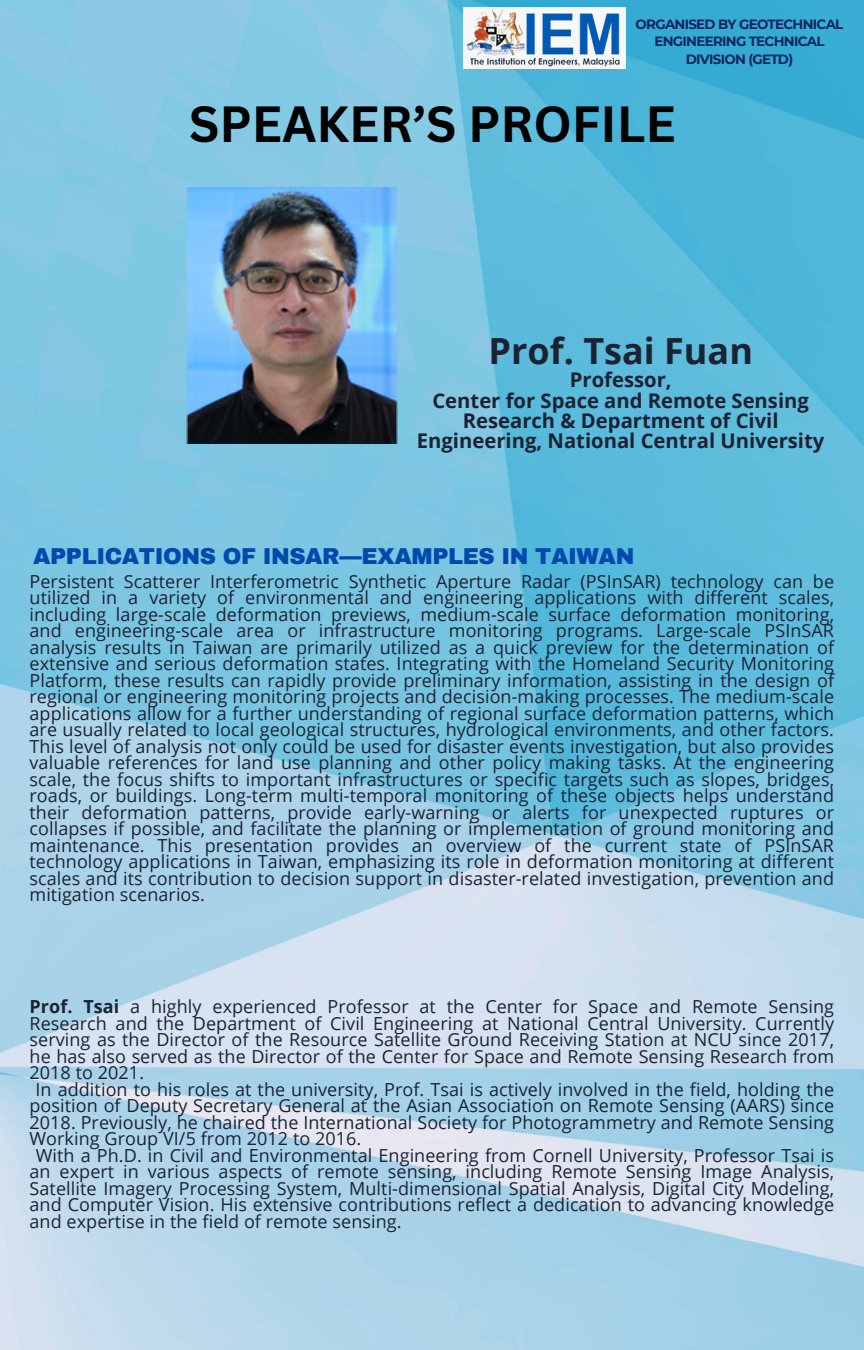
<style>
.page{position:relative;width:864px;height:1350px;background:#fff}
.page>*{position:absolute;margin:0;border:0;box-sizing:border-box;transform-origin:0 0}
.t1{font:700 49.5px "Canva Sans";color:#000}
.t2{font:700 36px "Open Sans";color:#1b2333}
.t3{font:900 22.5px "Archivo";letter-spacing:-.02em;color:#004aad}
.t4{font:700 20.25px/20.2px "Open Sans";color:#1b2333;text-align:center}
.t5{font:18px/16.4px "Open Sans";letter-spacing:.005em;color:#1b2333;text-align:justify}
.t6{font:700 13.5px/17.8px "Montserrat";letter-spacing:-.05em;color:#0d2561;text-align:center}
.s1{font-weight:700}
</style>
<div class="page">
<img style="left:0;top:0;width:864px;height:1350px">
<img style="left:464px;top:8px;width:162px;height:61px">
<img style="left:186px;top:187px;width:212px;height:257px">
<p class="t6" style="left:636px;top:15px;width:209px">ORGANISED BY GEOTECHNICAL<br>ENGINEERING TECHNICAL<br>DIVISION (GETD)</p>
<h1 class="t1" style="left:189px;top:89px;width:488px">SPEAKER’S PROFILE</h1>
<h2 class="t2" style="left:489px;top:325px;width:266px">Prof. Tsai Fuan</h2>
<p class="t4" style="left:417px;top:369px;width:409px">Professor,<br>Center for Space and Remote Sensing<br>Research &amp; Department of Civil<br>Engineering, National Central University</p>
<p class="t3" style="left:33px;top:544px;width:603px">APPLICATIONS OF INSAR—EXAMPLES IN TAIWAN</p>
<p class="t5" style="left:30px;top:573px;width:806px">Persistent Scatterer Interferometric Synthetic Aperture Radar (PSInSAR) technology can be utilized in a variety of environmental and engineering applications with different scales, including large-scale deformation previews, medium-scale surface deformation monitoring, and engineering-scale area or infrastructure monitoring programs. Large-scale PSInSAR analysis results in Taiwan are primarily utilized as a quick preview for the determination of extensive and serious deformation states. Integrating with the Homeland Security Monitoring Platform, these results can rapidly provide preliminary information, assisting in the design of regional or engineering monitoring projects and decision-making processes. The medium-scale applications allow for a further understanding of regional surface deformation patterns, which are usually related to local geological structures, hydrological environments, and other factors.<br>This level of analysis not only could be used for disaster events investigation, but also provides valuable references for land use planning and other policy making tasks. At the engineering scale, the focus shifts to important infrastructures or specific targets such as slopes, bridges, roads, or buildings. Long-term multi-temporal monitoring of these objects helps understand their deformation patterns, provide early-warning or alerts for unexpected ruptures or collapses if possible, and facilitate the planning or implementation of ground monitoring and maintenance. This presentation provides an overview of the current state of PSInSAR technology applications in Taiwan, emphasizing its role in deformation monitoring at different scales and its contribution to decision support in disaster-related investigation, prevention and mitigation scenarios.</p>
<p class="t5" style="left:30px;top:998px;width:806px"><span class="s1">Prof. Tsai</span> a highly experienced Professor at the Center for Space and Remote Sensing</p>
<p class="t5" style="left:30px;top:1014px;width:806px">Research and the Department of Civil Engineering at National Central University. Currently</p>
<p class="t5" style="left:30px;top:1031px;width:806px">serving as the Director of the Resource Satellite Ground Receiving Station at NCU since 2017,</p>
<p class="t5" style="left:30px;top:1047px;width:806px">he has also served as the Director of the Center for Space and Remote Sensing Research from</p>
<p class="t5" style="left:30px;top:1064px;width:116px">2018 to 2021.</p>
<p class="t5" style="left:36px;top:1080px;width:800px">In addition to his roles at the university, Prof. Tsai is actively involved in the field, holding the</p>
<p class="t5" style="left:30px;top:1097px;width:806px">position of Deputy Secretary General at the Asian Association on Remote Sensing (AARS) since</p>
<p class="t5" style="left:30px;top:1113px;width:806px">2018. Previously, he chaired the International Society for Photogrammetry and Remote Sensing</p>
<p class="t5" style="left:30px;top:1130px;width:333px">Working Group VI/5 from 2012 to 2016.</p>
<p class="t5" style="left:36px;top:1146px;width:800px">With a Ph.D. in Civil and Environmental Engineering from Cornell University, Professor Tsai is</p>
<p class="t5" style="left:30px;top:1163px;width:806px">an expert in various aspects of remote sensing, including Remote Sensing Image Analysis,</p>
<p class="t5" style="left:30px;top:1179px;width:806px">Satellite Imagery Processing System, Multi-dimensional Spatial Analysis, Digital City Modeling,</p>
<p class="t5" style="left:30px;top:1196px;width:806px">and Computer Vision. His extensive contributions reflect a dedication to advancing knowledge</p>
<p class="t5" style="left:30px;top:1212px;width:374px">and expertise in the field of remote sensing.</p>
</div>
